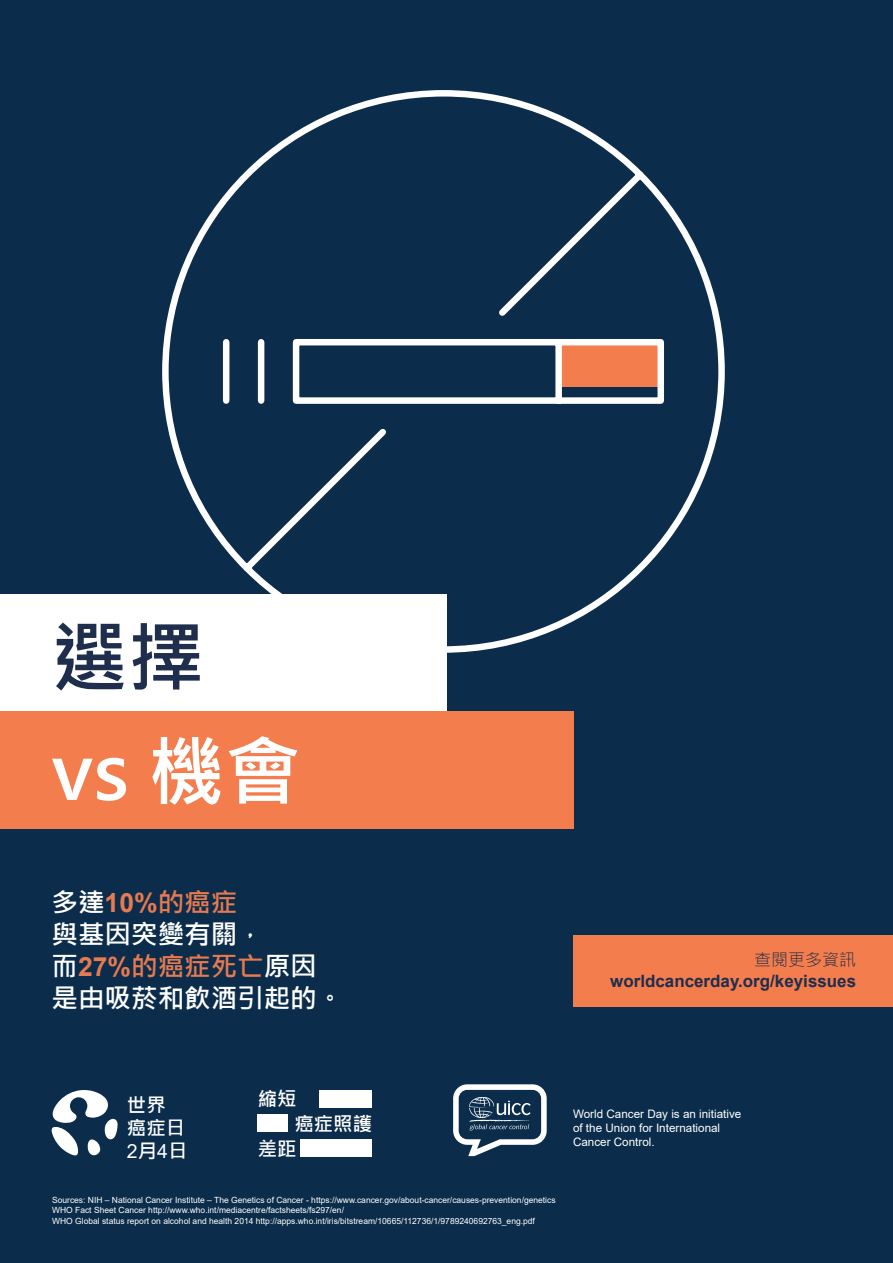
<style>
.page{position:relative;width:893px;height:1263px;background:#0b2d4b}
.page>*{position:absolute;margin:0;border:0;box-sizing:border-box;transform-origin:0 0}
.t1{font:700 76.35px "Microsoft Jheng Hei";color:#fff}
.t2{font:700 76.35px "Microsoft Jheng Hei";color:#1e2e4c}
.t3{font:700 26.55px/31.8px "Microsoft Jheng Hei";color:#fff}
.t4{font:700 26.55px "Arial";color:#e67a50}
.t5{font:700 19.5px/23.2px "Microsoft Jheng Hei";color:#fff}
.t6{font:19.5px "Arial";color:#fff}
.t7{font:700 16.95px "Arial";color:#1e2e4c}
.t8{font:300 16.95px "Microsoft Jheng Hei";color:#1e2e4c}
.t9{font:11.7px/14px "Arial";color:#fff}
.t10{font:8.55px/10.2px "Arial";color:#fff}
.s1{font-family:"Microsoft Jheng Hei";color:#fff}
.s2{font-family:"Microsoft Jheng Hei"}
.s3{font-family:"Arial";color:#e67a50}
.s4{color:#e67a50}
.s5{font-family:"Microsoft Jheng Hei";font-weight:700}
</style>
<div class="page">
<svg style="left:162px;top:90px;width:563px;height:566px"></svg>
<div style="left:0;top:594px;width:446px;height:118px;background:#fff"></div>
<div style="left:573px;top:935px;width:320px;height:72px;background:#f47d4e"></div>
<div style="left:0;top:712px;width:573px;height:117px;background:#f47d4e"></div>
<svg style="left:51px;top:1090px;width:67px;height:66px"></svg>
<div style="left:301px;top:1139px;width:71px;height:18px;background:#fff"></div>
<div style="left:258px;top:1114px;width:30px;height:18px;background:#fff"></div>
<div style="left:319px;top:1090px;width:53px;height:18px;background:#fff"></div>
<svg style="left:453px;top:1084px;width:94px;height:72px"></svg>
<h1 class="t2" style="left:52px;top:610px;width:154px">選擇</h1>
<h1 class="t1" style="left:52px;top:724px;width:251px">vs 機會</h1>
<h2 class="t4" style="left:52px;top:884px;width:187px"><span class="s1">多達</span>10%<span class="s2">的癌症</span></h2>
<h2 class="t3" style="left:52px;top:918px;width:293px">與基因突變有關，而<span class="s3">27%</span><span class="s4">的癌症死亡</span>原因是由吸菸和飲酒引起的。</h2>
<h3 class="t8" style="left:754px;top:949px;width:103px">查閱更多資訊</h3>
<h3 class="t7" style="left:610px;top:969px;width:247px">worldcancerday.org/keyissues</h3>
<h3 class="t5" style="left:127px;top:1093px;width:60px">世界癌症日</h3>
<h3 class="t6" style="left:127px;top:1138px;width:62px">2<span class="s5">月</span>4<span class="s5">日</span></h3>
<h3 class="t5" style="left:258px;top:1087px;width:40px">縮短</h3>
<h3 class="t5" style="left:294px;top:1112px;width:79px">癌症照護</h3>
<h3 class="t5" style="left:258px;top:1137px;width:40px">差距</h3>
<p class="t10" style="left:52px;top:1195px;width:505px">Sources: NIH – National Cancer Institute – The Genetics of Cancer - https://www.cancer.gov/about-cancer/causes-prevention/genetics<br>WHO Fact Sheet Cancer http://www.who.int/mediacentre/factsheets/fs297/en/<br>WHO Global status report on alcohol and health 2014 http://apps.who.int/iris/bitstream/10665/112736/1/9789240692763_eng.pdf</p>
<h3 class="t9" style="left:573px;top:1107px;width:170px">World Cancer Day is an initiative of the Union for International<br>Cancer Control.</h3>
</div>
